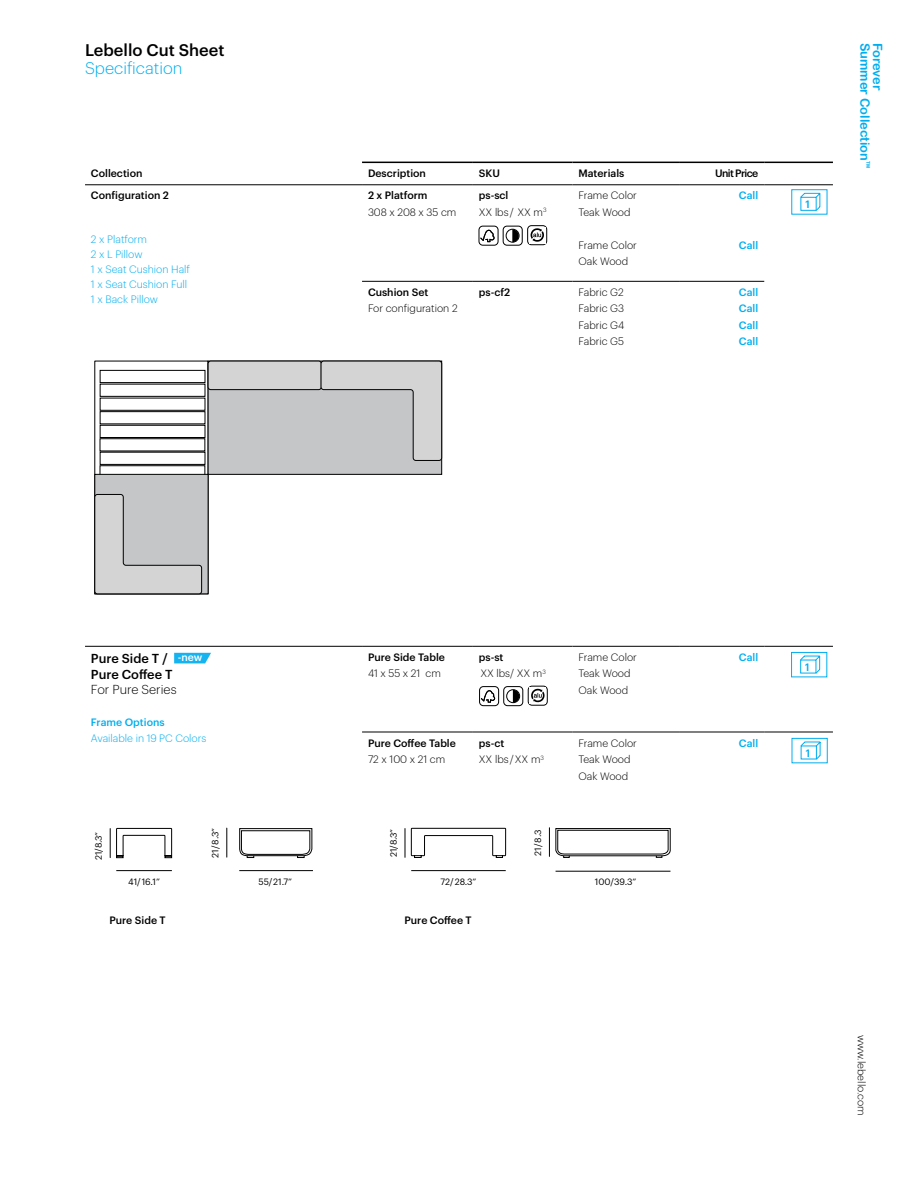
<style>
.page{position:relative;width:918px;height:1188px;background:#fff}
.page>*{position:absolute;margin:0;border:0;box-sizing:border-box;transform-origin:0 0}
.t1{font:500 16.5px "Graphik";color:#000}
.t2{font:300 16.5px "Graphik";color:#00aeef}
.t3{font:500 12.75px/16.5px "Graphik";color:#000}
.t4{font:12.75px "Arial Rounded MT Bold";color:#00aeef}
.t5{font:300 12.75px "Graphik";color:#000}
.t6{font:12.75px "Arial Rounded MT Bold";letter-spacing:-.02em;color:#00aeef}
.t7{font:300 10.5px/16.5px "Graphik";color:#000}
.t8{font:500 10.5px "Graphik";color:#000}
.t9{font:300 10.5px/15px "Graphik";color:#00aeef}
.t10{font:500 10.5px/16.5px "Graphik";color:#00aeef;text-align:justify}
.t11{font:500 10.5px "Graphik";letter-spacing:-.06em;color:#000}
.t12{font:500 10.5px "Graphik";color:#fff}
.t13{font:9px "Graphik";color:#000}
.t14{font:4.95px "Arial Rounded MT Bold";color:#00aeef}
.s1{font-weight:500}
</style>
<div class="page">
<hr style="left:85px;top:185px;width:277px;height:1px;background:#000">
<hr style="left:362px;top:185px;width:111px;height:1px;background:#000">
<hr style="left:473px;top:185px;width:100px;height:1px;background:#000">
<hr style="left:573px;top:185px;width:106px;height:1px;background:#000">
<hr style="left:679px;top:185px;width:85px;height:1px;background:#000">
<hr style="left:764px;top:185px;width:69px;height:1px;background:#000">
<hr style="left:362px;top:732px;width:111px;height:1px;background:#000">
<hr style="left:473px;top:732px;width:100px;height:1px;background:#000">
<hr style="left:573px;top:732px;width:106px;height:1px;background:#000">
<hr style="left:362px;top:162px;width:111px;height:1px;background:#000">
<hr style="left:473px;top:162px;width:100px;height:1px;background:#000">
<hr style="left:573px;top:162px;width:106px;height:1px;background:#000">
<hr style="left:679px;top:162px;width:85px;height:1px;background:#000">
<hr style="left:764px;top:162px;width:69px;height:1px;background:#000">
<hr style="left:362px;top:281px;width:111px;height:1px;background:#000">
<hr style="left:473px;top:281px;width:100px;height:1px;background:#000">
<hr style="left:573px;top:281px;width:106px;height:1px;background:#000">
<hr style="left:679px;top:281px;width:85px;height:1px;background:#000">
<hr style="left:362px;top:646px;width:111px;height:1px;background:#000">
<hr style="left:473px;top:646px;width:100px;height:1px;background:#000">
<hr style="left:573px;top:646px;width:106px;height:1px;background:#000">
<hr style="left:679px;top:646px;width:85px;height:1px;background:#000">
<hr style="left:764px;top:646px;width:69px;height:1px;background:#000">
<hr style="left:85px;top:646px;width:277px;height:1px;background:#000">
<hr style="left:679px;top:732px;width:85px;height:1px;background:#000">
<hr style="left:764px;top:732px;width:69px;height:1px;background:#000">
<div style="left:479px;top:226px;width:19px;height:19px;border:1px solid #000;border-radius:4px"></div>
<svg style="left:480px;top:230px;width:15px;height:12px"></svg>
<div style="left:503px;top:226px;width:19px;height:19px;border:1px solid #000;border-radius:4px"></div>
<div style="left:506px;top:229px;width:13px;height:13px;border:1px solid #000;border-radius:50%"></div>
<svg style="left:512px;top:229px;width:7px;height:13px"></svg>
<div style="left:527px;top:226px;width:20px;height:19px;border:1px solid #000;border-radius:4px"></div>
<div style="left:529px;top:227px;width:16px;height:16px;background:#fff"></div>
<svg style="left:530px;top:228px;width:14px;height:14px"></svg>
<svg style="left:800px;top:655px;width:20px;height:19px"></svg>
<div style="left:791px;top:652px;width:36px;height:25px;border:1px solid #00aeef"></div>
<svg style="left:800px;top:193px;width:21px;height:18px"></svg>
<svg style="left:174px;top:653px;width:37px;height:10px"></svg>
<div style="left:479px;top:686px;width:20px;height:20px;border:1px solid #000;border-radius:4px"></div>
<svg style="left:481px;top:690px;width:14px;height:13px"></svg>
<div style="left:504px;top:686px;width:19px;height:20px;border:1px solid #000;border-radius:4px"></div>
<div style="left:506px;top:689px;width:14px;height:14px;border:1px solid #000;border-radius:50%"></div>
<svg style="left:513px;top:690px;width:6px;height:13px"></svg>
<div style="left:528px;top:686px;width:19px;height:19px;border:1px solid #000;border-radius:4px"></div>
<div style="left:530px;top:687px;width:16px;height:17px;background:#fff"></div>
<svg style="left:531px;top:688px;width:14px;height:15px"></svg>
<svg style="left:800px;top:741px;width:21px;height:19px"></svg>
<div style="left:792px;top:738px;width:35px;height:25px;border:1px solid #00aeef"></div>
<hr style="left:116px;top:870px;width:56px;height:1px;background:#000">
<hr style="left:239px;top:870px;width:74px;height:1px;background:#000">
<svg style="left:226px;top:828px;width:1px;height:29px"></svg>
<svg style="left:110px;top:828px;width:62px;height:30px"></svg>
<svg style="left:239px;top:828px;width:74px;height:30px"></svg>
<hr style="left:411px;top:870px;width:95px;height:1px;background:#000">
<hr style="left:556px;top:871px;width:114px;height:1px;background:#000">
<svg style="left:405px;top:828px;width:101px;height:30px"></svg>
<svg style="left:549px;top:828px;width:122px;height:30px"></svg>
<svg style="left:99px;top:370px;width:107px;height:104px"></svg>
<div style="left:208px;top:361px;width:234px;height:114px;background:#c4c6c8;border:1px solid #000"></div>
<div style="left:95px;top:474px;width:113px;height:120px;background:#c4c6c8;border:1px solid #000"></div>
<div style="left:208px;top:361px;width:113px;height:29px;background:#d4d4d4;border-radius:3px"></div>
<div style="left:208px;top:361px;width:114px;height:29px;border:1px solid #000;border-radius:3px"></div>
<svg style="left:94px;top:494px;width:108px;height:100px"></svg>
<svg style="left:320px;top:361px;width:122px;height:100px"></svg>
<h1 class="t1" style="left:85px;top:38px;width:141px">Lebello Cut Sheet</h1>
<h1 class="t2" style="left:85px;top:56px;width:99px">Specification</h1>
<p class="t8" style="left:91px;top:165px;width:53px">Collection</p>
<p class="t8" style="left:368px;top:165px;width:60px">Description</p>
<p class="t8" style="left:479px;top:165px;width:23px">SKU</p>
<p class="t8" style="left:578px;top:165px;width:47px">Materials</p>
<p class="t11" style="left:715px;top:165px;width:45px">Unit Price</p>
<p class="t8" style="left:91px;top:188px;width:80px">Configuration 2</p>
<p class="t9" style="left:91px;top:231px;width:101px">2 x Platform<br>2 x L Pillow<br>1 x Seat Cushion Half<br>1 x Seat Cushion Full<br>1 x Back Pillow</p>
<p class="t7" style="left:479px;top:187px;width:69px"><span class="s1">ps-scl<br></span>XX lbs/ XX m<sup>3</sup></p>
<p class="t7" style="left:578px;top:186px;width:60px">Frame Color<br>Teak Wood</p>
<p class="t7" style="left:578px;top:236px;width:60px">Frame Color<br>Oak Wood</p>
<p class="t8" style="left:368px;top:188px;width:61px">2 x Platform</p>
<p class="t7" style="left:368px;top:203px;width:90px">308 x 208 x 35 cm</p>
<p class="t10" style="left:739px;top:186px;width:21px">Call</p>
<p class="t10" style="left:739px;top:236px;width:21px">Call</p>
<p class="t8" style="left:479px;top:284px;width:33px">ps-cf2</p>
<p class="t7" style="left:578px;top:283px;width:47px;text-align:justify">Fabric G2<br>Fabric G3<br>Fabric G4<br>Fabric G5</p>
<p class="t10" style="left:739px;top:283px;width:21px">Call Call Call Call</p>
<p class="t8" style="left:368px;top:284px;width:62px">Cushion Set</p>
<p class="t7" style="left:368px;top:300px;width:91px">For configuration 2</p>
<p class="t10" style="left:805px;top:195px;width:6px">1</p>
<p class="t4" style="left:873px;top:43px;width:120px;rotate:90deg">Summer Collection</p>
<p class="t6" style="left:885px;top:43px;width:49px;rotate:90deg">Forever</p>
<p class="t14" style="left:871px;top:161px;width:9px;rotate:90deg">TM</p>
<p class="t3" style="left:91px;top:649px;width:83px">Pure Side T /<br>Pure Coffee T</p>
<p class="t5" style="left:91px;top:680px;width:87px">For Pure Series</p>
<p class="t10" style="left:91px;top:713px;width:75px">Frame Options</p>
<p class="t9" style="left:91px;top:730px;width:117px">Available in 19 PC Colors</p>
<p class="t12" style="left:178px;top:649px;width:26px">-new</p>
<p class="t8" style="left:368px;top:649px;width:78px">Pure Side Table</p>
<p class="t7" style="left:368px;top:665px;width:74px">41 x 55 x 21 cm</p>
<p class="t8" style="left:368px;top:735px;width:89px">Pure Coffee Table</p>
<p class="t7" style="left:368px;top:750px;width:79px">72 x 100 x 21 cm</p>
<p class="t7" style="left:479px;top:648px;width:69px"><span class="s1">ps-st<br></span>XX lbs/ XX m<sup>3</sup></p>
<p class="t7" style="left:578px;top:648px;width:60px">Frame Color<br>Teak Wood<br>Oak Wood</p>
<p class="t10" style="left:739px;top:648px;width:21px">Call</p>
<p class="t7" style="left:479px;top:734px;width:67px"><span class="s1">ps-ct<br></span>XX lbs/XX m<sup>3</sup></p>
<p class="t7" style="left:578px;top:734px;width:60px">Frame Color<br>Teak Wood<br>Oak Wood</p>
<p class="t10" style="left:739px;top:734px;width:21px">Call</p>
<p class="t13" style="left:92px;top:860px;width:30px;rotate:-90deg">21/8.3”</p>
<p class="t13" style="left:208px;top:858px;width:31px;rotate:-90deg">21/8.3”</p>
<p class="t13" style="left:387px;top:857px;width:30px;rotate:-90deg">21/8.3”</p>
<p class="t13" style="left:531px;top:856px;width:28px;rotate:-90deg">21/8.3</p>
<p class="t13" style="left:128px;top:875px;width:33px">41/ 16.1”</p>
<p class="t13" style="left:259px;top:875px;width:35px">55/21.7”</p>
<p class="t13" style="left:441px;top:875px;width:37px">72/28.3”</p>
<p class="t13" style="left:595px;top:875px;width:43px">100/39.3”</p>
<p class="t8" style="left:109px;top:912px;width:58px">Pure Side T</p>
<p class="t8" style="left:405px;top:912px;width:69px">Pure Coffee T</p>
<p class="t10" style="left:805px;top:658px;width:6px">1</p>
<p class="t10" style="left:806px;top:744px;width:6px">1</p>
<p class="t7" style="left:871px;top:1035px;width:82px;rotate:90deg">www.lebello.com</p>
</div>
